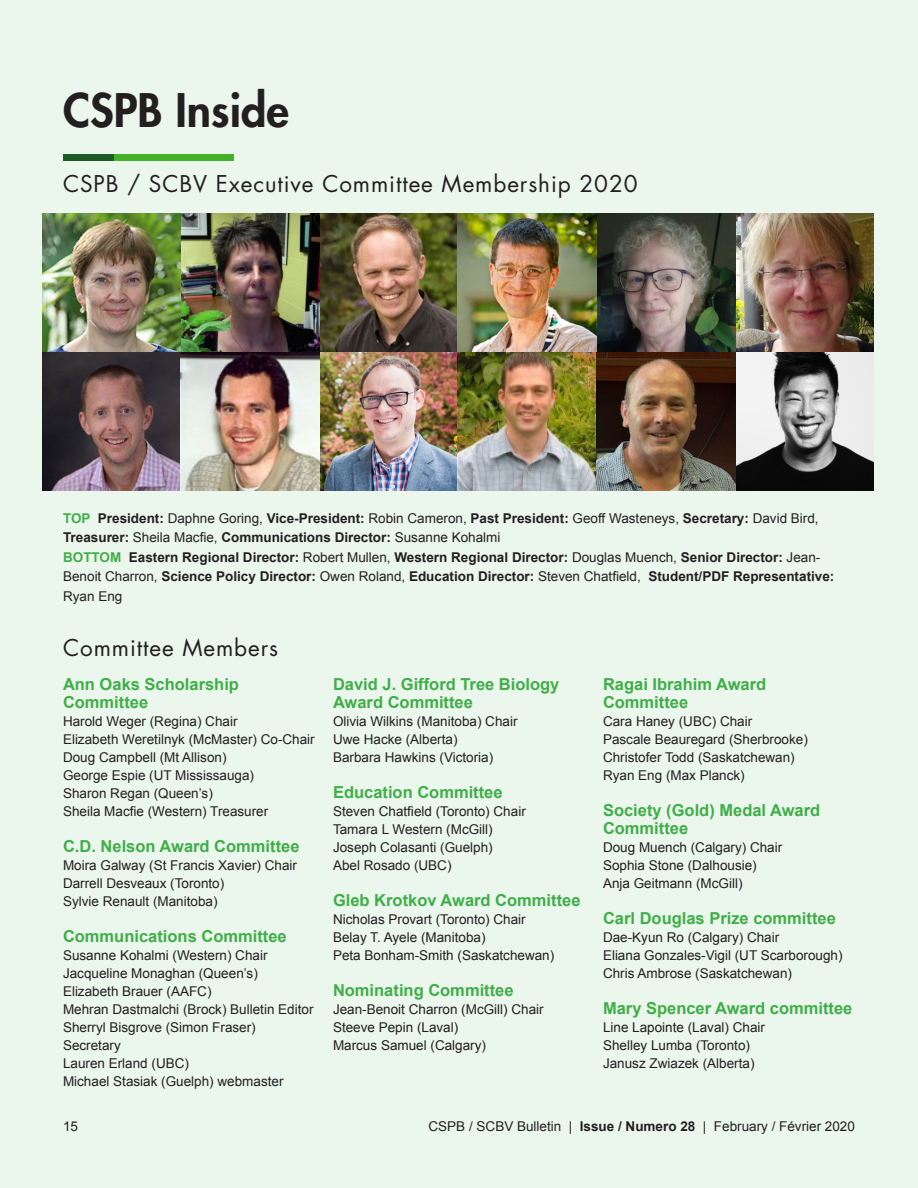
<style>
.page{position:relative;width:918px;height:1188px;background:#ebf6ed}
.page>*{position:absolute;margin:0;border:0;box-sizing:border-box;transform-origin:0 0}
.t1{font:800 45px "Futura Std";color:#231f20}
.t2{font:22.5px "Futura Std";letter-spacing:.04em;color:#231f20}
.t3{font:700 16.5px/18px "Arial";color:#40ae49}
.t4{font:13.5px/18px "Arial";color:#231f20}
.t5{font:700 13.5px/19.5px "Arial";color:#231f20}
.s1{color:#40ae49}
.s2{font-weight:400}
.s3{font-weight:700}
</style>
<div class="page">
<div style="left:113px;top:154px;width:121px;height:6px;background:#45b128"></div>
<div style="left:63px;top:154px;width:50px;height:6px;background:#1b5d24"></div>
<img style="left:319px;top:214px;width:139px;height:138px">
<img style="left:181px;top:214px;width:138px;height:138px">
<img style="left:735px;top:214px;width:139px;height:138px">
<img style="left:42px;top:214px;width:139px;height:138px">
<img style="left:597px;top:214px;width:138px;height:138px">
<img style="left:458px;top:214px;width:139px;height:138px">
<svg style="left:42px;top:352px;width:139px;height:139px;background:#5f4c51"></svg>
<img style="left:319px;top:352px;width:139px;height:139px">
<svg style="left:735px;top:352px;width:139px;height:139px"></svg>
<img style="left:181px;top:352px;width:138px;height:139px">
<img style="left:458px;top:352px;width:139px;height:139px">
<img style="left:597px;top:352px;width:138px;height:139px">
<p class="t1" style="left:63px;top:82px;width:227px">CSPB Inside</p>
<p class="t2" style="left:63px;top:170px;width:576px">CSPB / SCBV Executive Committee Membership 2020</p>
<p class="t5" style="left:63px;top:509px;width:757px"><span class="s1">TOP</span> President: <span class="s2">Daphne Goring,</span> Vice-President: <span class="s2">Robin Cameron,</span> Past President: <span class="s2">Geoff Wasteneys,</span> Secretary: <span class="s2">David Bird,<br></span>Treasurer: <span class="s2">Sheila Macfie,</span> Communications Director: <span class="s2">Susanne Kohalmi</span></p>
<p class="t5" style="left:63px;top:548px;width:773px"><span class="s1">BOTTOM</span> Eastern Regional Director: <span class="s2">Robert Mullen,</span> Western Regional Director: <span class="s2">Douglas Muench,</span> Senior Director: <span class="s2">Jean-<br>Benoit Charron,</span> Science Policy Director: <span class="s2">Owen Roland,</span> Education Director: <span class="s2">Steven Chatfield,</span> Student/PDF Representative:<br><span class="s2">Ryan Eng</span></p>
<p class="t2" style="left:63px;top:634px;width:217px">Committee Members</p>
<p class="t3" style="left:63px;top:675px;width:178px">Ann Oaks Scholarship<br>Committee</p>
<p class="t4" style="left:63px;top:712px;width:176px">Harold Weger (Regina) Chair</p>
<p class="t4" style="left:63px;top:730px;width:253px">Elizabeth Weretilnyk (McMaster) Co-Chair</p>
<p class="t4" style="left:63px;top:748px;width:165px">Doug Campbell (Mt Allison)</p>
<p class="t4" style="left:63px;top:766px;width:193px">George Espie (UT Mississauga)</p>
<p class="t4" style="left:63px;top:784px;width:151px">Sharon Regan (Queen’s)</p>
<p class="t4" style="left:63px;top:802px;width:207px">Sheila Macfie (Western) Treasurer</p>
<p class="t3" style="left:63px;top:837px;width:238px">C.D. Nelson Award Committee</p>
<p class="t4" style="left:63px;top:856px;width:236px">Moira Galway (St Francis Xavier) Chair</p>
<p class="t4" style="left:63px;top:874px;width:163px">Darrell Desveaux (Toronto)</p>
<p class="t4" style="left:63px;top:892px;width:156px">Sylvie Renault (Manitoba)</p>
<p class="t3" style="left:63px;top:927px;width:225px">Communications Committee</p>
<p class="t4" style="left:63px;top:946px;width:206px">Susanne Kohalmi (Western) Chair</p>
<p class="t4" style="left:63px;top:964px;width:196px">Jacqueline Monaghan (Queen’s)</p>
<p class="t4" style="left:63px;top:982px;width:150px">Elizabeth Brauer (AAFC)</p>
<p class="t4" style="left:63px;top:1000px;width:252px">Mehran Dastmalchi (Brock) Bulletin Editor</p>
<p class="t4" style="left:63px;top:1018px;width:194px">Sherryl Bisgrove (Simon Fraser)<br>Secretary</p>
<p class="t4" style="left:63px;top:1054px;width:128px">Lauren Erland (UBC)</p>
<p class="t4" style="left:63px;top:1072px;width:222px">Michael Stasiak (Guelph) webmaster</p>
<p class="t3" style="left:333px;top:675px;width:228px">David J. Gifford Tree Biology<br>Award Committee</p>
<p class="t4" style="left:333px;top:712px;width:186px">Olivia Wilkins (Manitoba) Chair</p>
<p class="t4" style="left:333px;top:730px;width:126px">Uwe Hacke (Alberta)</p>
<p class="t4" style="left:333px;top:748px;width:162px">Barbara Hawkins (Victoria)</p>
<p class="t3" style="left:333px;top:783px;width:171px">Education Committee</p>
<p class="t4" style="left:333px;top:802px;width:194px">Steven Chatfield (Toronto) Chair</p>
<p class="t4" style="left:333px;top:820px;width:161px">Tamara L Western (McGill)</p>
<p class="t4" style="left:333px;top:838px;width:161px">Joseph Colasanti (Guelph)</p>
<p class="t4" style="left:333px;top:856px;width:120px">Abel Rosado (UBC)</p>
<p class="t3" style="left:333px;top:891px;width:249px">Gleb Krotkov Award Committee</p>
<p class="t4" style="left:333px;top:910px;width:194px">Nicholas Provart (Toronto) Chair</p>
<p class="t4" style="left:333px;top:928px;width:154px">Belay T. Ayele (Manitoba)</p>
<p class="t4" style="left:333px;top:946px;width:223px">Peta Bonham-Smith (Saskatchewan)</p>
<p class="t3" style="left:333px;top:981px;width:182px">Nominating Committee</p>
<p class="t4" style="left:333px;top:1000px;width:212px">Jean-Benoit Charron (McGill) Chair</p>
<p class="t4" style="left:333px;top:1018px;width:127px">Steeve Pepin (Laval)</p>
<p class="t4" style="left:333px;top:1036px;width:155px">Marcus Samuel (Calgary)</p>
<p class="t3" style="left:603px;top:675px;width:165px">Ragai Ibrahim Award<br>Committee</p>
<p class="t4" style="left:603px;top:712px;width:151px">Cara Haney (UBC) Chair</p>
<p class="t4" style="left:603px;top:730px;width:206px">Pascale Beauregard (Sherbrooke)</p>
<p class="t4" style="left:603px;top:748px;width:193px">Christofer Todd (Saskatchewan)</p>
<p class="t4" style="left:603px;top:766px;width:143px">Ryan Eng (Max Planck)</p>
<p class="t3" style="left:603px;top:801px;width:219px">Society (Gold) Medal Award<br>Committee</p>
<p class="t4" style="left:603px;top:838px;width:181px">Doug Muench (Calgary) Chair</p>
<p class="t4" style="left:603px;top:856px;width:155px">Sophia Stone (Dalhousie)</p>
<p class="t4" style="left:603px;top:874px;width:141px">Anja Geitmann (McGill)</p>
<p class="t3" style="left:603px;top:909px;width:234px">Carl Douglas Prize committee</p>
<p class="t4" style="left:603px;top:928px;width:178px">Dae-Kyun Ro (Calgary) Chair</p>
<p class="t4" style="left:603px;top:946px;width:241px">Eliana Gonzales-Vigil (UT Scarborough)</p>
<p class="t4" style="left:603px;top:964px;width:191px">Chris Ambrose (Saskatchewan)</p>
<p class="t3" style="left:603px;top:999px;width:251px">Mary Spencer Award committee</p>
<p class="t4" style="left:603px;top:1018px;width:164px">Line Lapointe (Laval) Chair</p>
<p class="t4" style="left:603px;top:1036px;width:149px">Shelley Lumba (Toronto)</p>
<p class="t4" style="left:603px;top:1054px;width:153px">Janusz Zwiazek (Alberta)</p>
<p class="t4" style="left:63px;top:1118px;width:17px">15</p>
<p class="t4" style="left:429px;top:1118px;width:428px">CSPB / SCBV Bulletin | <span class="s3">Issue / Numero 28</span> | February / Février 2020</p>
</div>
